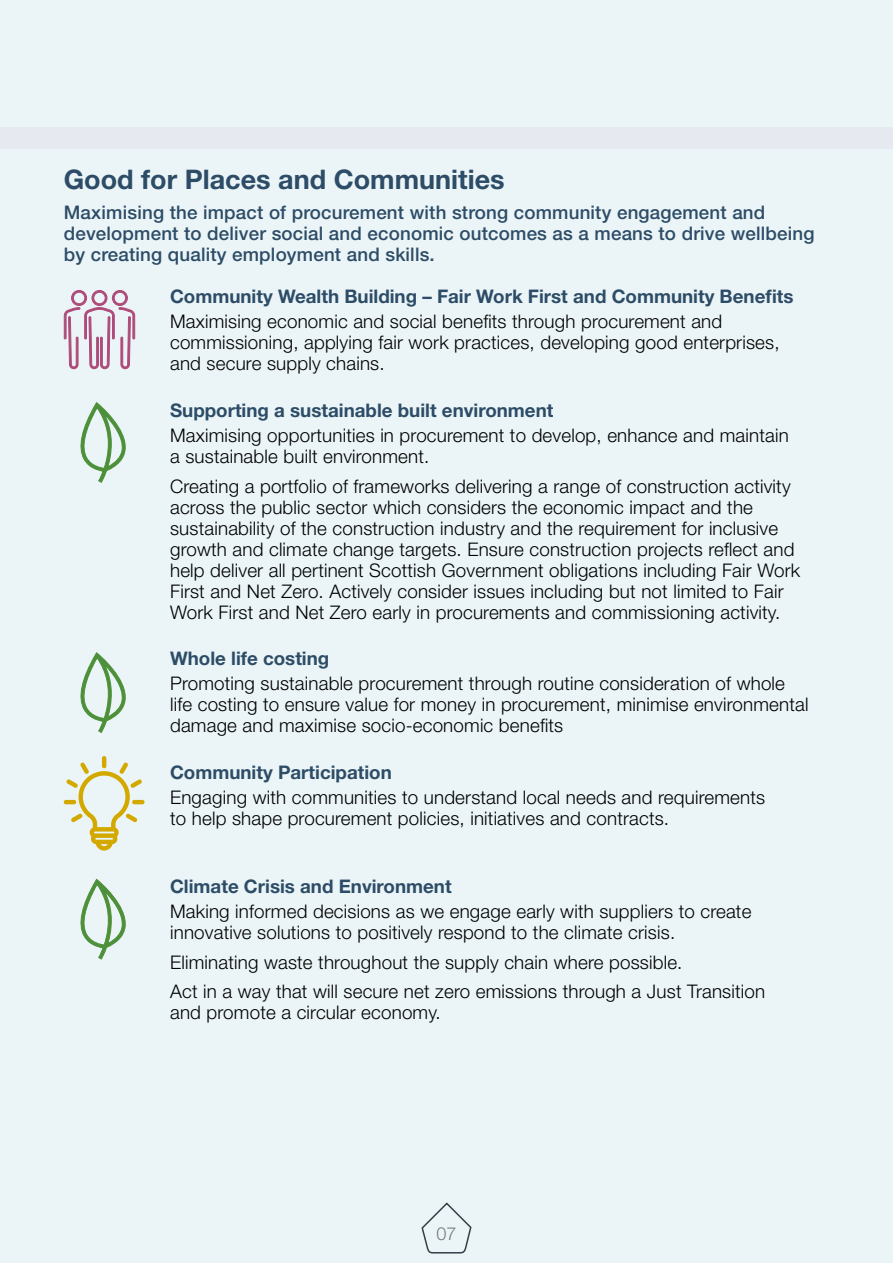
<style>
.page{position:relative;width:893px;height:1263px;background:#fff}
.page>*{position:absolute;margin:0;border:0;box-sizing:border-box;transform-origin:0 0}
.Sub_Head_4{font:700 27px "Helvetica Neue LT Std";color:#2d4c67}
.Body_Txt{font:300 18.75px/21px "Helvetica Neue LT Std";letter-spacing:.01em;color:#000}
.Intro{font:500 18.75px/21px "Helvetica Neue LT Std";letter-spacing:.01em;color:#2d4c67}
.Sub_Head_3{font:700 18.75px "Helvetica Neue LT Std";color:#2d4c67}
.t1{font:300 18px "Helvetica Neue LT Std";color:#787982}
</style>
<div class="page">
<div style="left:1px;top:0;width:892px;height:1263px;background:#ebf5f7"></div>
<svg style="left:421px;top:1202px;width:51px;height:52px"></svg>
<svg style="left:63px;top:290px;width:73px;height:193px"></svg>
<svg style="left:80px;top:652px;width:46px;height:81px"></svg>
<svg style="left:64px;top:756px;width:81px;height:95px"></svg>
<svg style="left:80px;top:879px;width:46px;height:80px"></svg>
<div style="left:0;top:128px;width:893px;height:21px;background:#e6e9f0"></div>
<p class="Sub_Head_4" style="left:64px;top:163px;width:442px">Good for Places and Communities</p>
<p class="Intro" style="left:64px;top:202px;width:752px">Maximising the impact of procurement with strong community engagement and development to deliver social and economic outcomes as a means to drive wellbeing by creating quality employment and skills.</p>
<p class="Sub_Head_3" style="left:170px;top:285px;width:625px">Community Wealth Building – Fair Work First and Community Benefits</p>
<p class="Body_Txt" style="left:170px;top:311px;width:611px">Maximising economic and social benefits through procurement and commissioning, applying fair work practices, developing good enterprises, and secure supply chains.</p>
<p class="Sub_Head_3" style="left:170px;top:399px;width:385px">Supporting a sustainable built environment</p>
<p class="Body_Txt" style="left:170px;top:425px;width:620px">Maximising opportunities in procurement to develop, enhance and maintain a sustainable built environment.</p>
<p class="Body_Txt" style="left:170px;top:475px;width:632px">Creating a portfolio of frameworks delivering a range of construction activity across the public sector which considers the economic impact and the sustainability of the construction industry and the requirement for inclusive growth and climate change targets. Ensure construction projects reflect and help deliver all pertinent Scottish Government obligations including Fair Work First and Net Zero. Actively consider issues including but not limited to Fair Work First and Net Zero early in procurements and commissioning activity.</p>
<p class="Sub_Head_3" style="left:170px;top:647px;width:161px">Whole life costing</p>
<p class="Body_Txt" style="left:170px;top:673px;width:640px">Promoting sustainable procurement through routine consideration of whole life costing to ensure value for money in procurement, minimise environmental damage and maximise socio-economic benefits</p>
<p class="Sub_Head_3" style="left:170px;top:761px;width:223px">Community Participation</p>
<p class="Body_Txt" style="left:170px;top:787px;width:596px">Engaging with communities to understand local needs and requirements to help shape procurement policies, initiatives and contracts.</p>
<p class="Sub_Head_3" style="left:170px;top:874px;width:283px">Climate Crisis and Environment</p>
<p class="Body_Txt" style="left:170px;top:900px;width:583px">Making informed decisions as we engage early with suppliers to create innovative solutions to positively respond to the climate crisis.</p>
<p class="Body_Txt" style="left:170px;top:951px;width:514px">Eliminating waste throughout the supply chain where possible.</p>
<p class="Body_Txt" style="left:170px;top:980px;width:597px">Act in a way that will secure net zero emissions through a Just Transition and promote a circular economy.</p>
<p class="t1" style="left:436px;top:1222px;width:22px">07</p>
</div>
